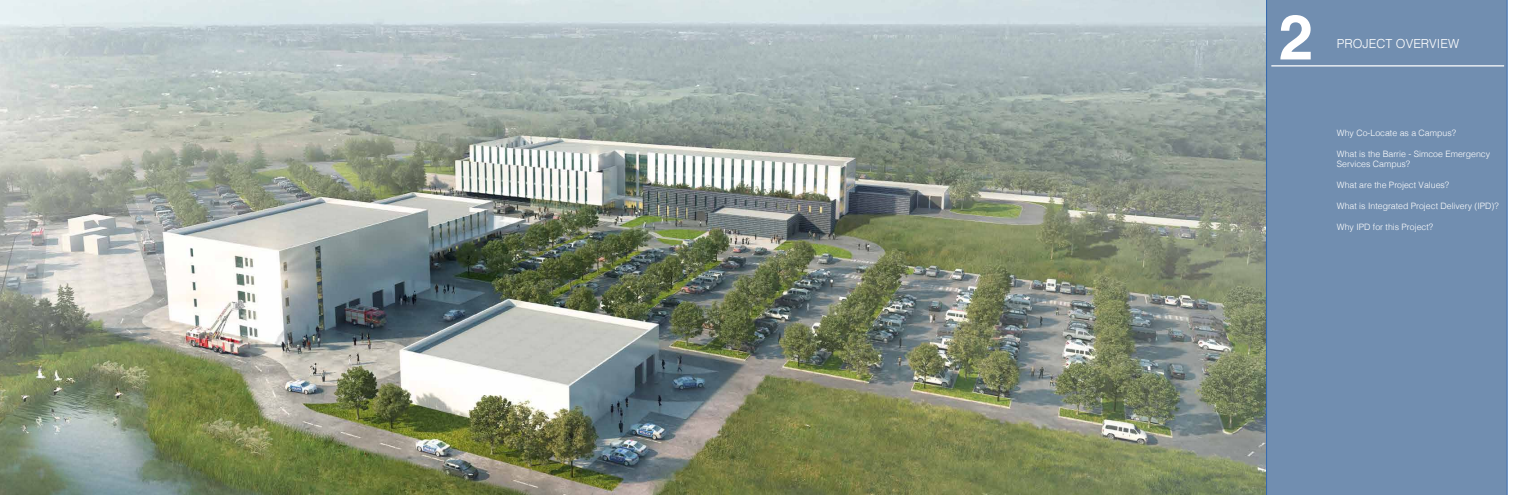
<style>
.page{position:relative;width:1530px;height:495px;background:#fff}
.page>*{position:absolute;margin:0;border:0;box-sizing:border-box;transform-origin:0 0}
.t1{font:700 62.5px "Helvetica";color:#fff}
.t2{font:300 12.5px "Helvetica";color:#fff}
.t3{font:300 8.75px/10.5px "Helvetica";color:#fff}
</style>
<div class="page">
<div style="left:1266px;top:0;width:242px;height:495px;background:#718eb0"></div>
<hr style="left:1271px;top:65px;width:233px;height:2px;background:#fff">
<img style="left:0;top:0;width:1266px;height:495px">
<h1 class="t1" style="left:1278px;top:-13px;width:36px">2</h1>
<h2 class="t2" style="left:1337px;top:33px;width:124px">PROJECT OVERVIEW</h2>
<p class="t3" style="left:1337px;top:127px;width:121px">Why Co-Locate as a Campus?</p>
<p class="t3" style="left:1337px;top:148px;width:155px">What is the Barrie - Simcoe Emergency<br>Services Campus?</p>
<p class="t3" style="left:1337px;top:179px;width:114px">What are the Project Values?</p>
<p class="t3" style="left:1337px;top:200px;width:163px">What is Integrated Project Delivery (IPD)?</p>
<p class="t3" style="left:1337px;top:221px;width:98px">Why IPD for this Project?</p>
</div>
